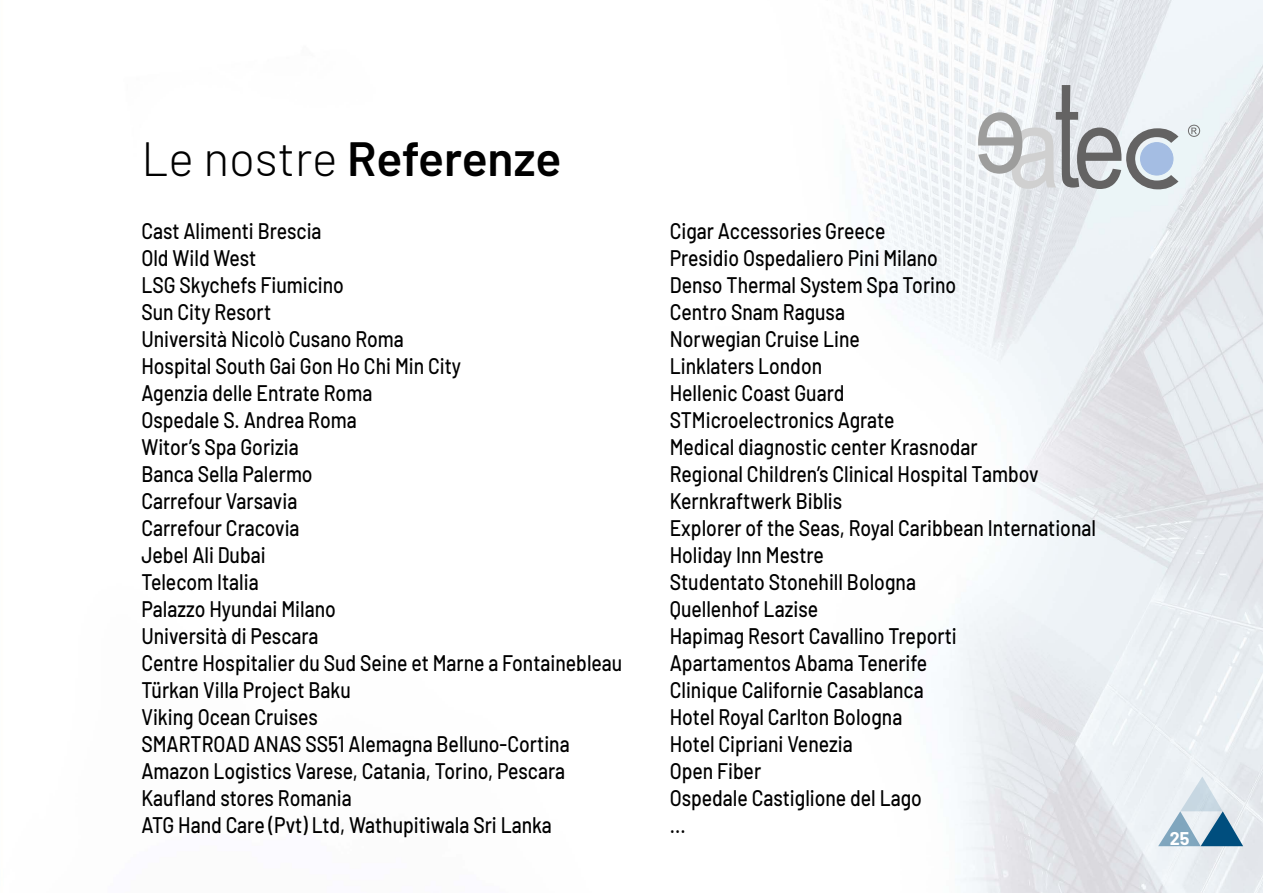
<style>
.page{position:relative;width:1263px;height:893px;background:#fff}
.page>*{position:absolute;margin:0;border:0;box-sizing:border-box;transform-origin:0 0}
.t1{font:600 48px "Barlow";letter-spacing:-.005em;color:#000}
.t2{font:500 22.5px/27px "Barlow";color:#000;scale:.86 1}
.t3{font:700 18px "Barlow";color:#fff}
.s1{font-weight:300}
</style>
<div class="page">
<img style="left:860px;top:0;width:403px;height:893px">
<svg style="left:1158px;top:776px;width:85px;height:70px;background:#bbcfdb"></svg>
<svg style="left:978px;top:85px;width:200px;height:105px"></svg>
<svg style="left:1188px;top:125px;width:12px;height:12px"></svg>
<h1 class="t1" style="left:141px;top:123px;width:422px"><span class="s1">Le nostre</span> Referenze</h1>
<p class="t2" style="left:141px;top:216px;width:561px">Cast Alimenti Brescia<br>Old Wild West<br>LSG Skychefs Fiumicino<br>Sun City Resort<br>Università Nicolò Cusano Roma<br>Hospital South Gai Gon Ho Chi Min City<br>Agenzia delle Entrate Roma<br>Ospedale S. Andrea Roma<br>Witor’s Spa Gorizia<br>Banca Sella Palermo<br>Carrefour Varsavia<br>Carrefour Cracovia<br>Jebel Ali Dubai<br>Telecom Italia<br>Palazzo Hyundai Milano<br>Università di Pescara<br>Centre Hospitalier du Sud Seine et Marne a Fontainebleau<br>Türkan Villa Project Baku<br>Viking Ocean Cruises<br>SMARTROAD ANAS SS51 Alemagna Belluno-Cortina<br>Amazon Logistics Varese, Catania, Torino, Pescara<br>Kaufland stores Romania<br>ATG Hand Care (Pvt) Ltd, Wathupitiwala Sri Lanka</p>
<p class="t2" style="left:670px;top:216px;width:497px">Cigar Accessories Greece<br>Presidio Ospedaliero Pini Milano<br>Denso Thermal System Spa Torino<br>Centro Snam Ragusa<br>Norwegian Cruise Line<br>Linklaters London<br>Hellenic Coast Guard<br>STMicroelectronics Agrate<br>Medical diagnostic center Krasnodar<br>Regional Children’s Clinical Hospital Tambov<br>Kernkraftwerk Biblis<br>Explorer of the Seas, Royal Caribbean International<br>Holiday Inn Mestre<br>Studentato Stonehill Bologna<br>Quellenhof Lazise<br>Hapimag Resort Cavallino Treporti<br>Apartamentos Abama Tenerife<br>Clinique Californie Casablanca<br>Hotel Royal Carlton Bologna<br>Hotel Cipriani Venezia<br>Open Fiber<br>Ospedale Castiglione del Lago<br>...</p>
<p class="t3" style="left:1170px;top:825px;width:21px">25</p>
</div>
